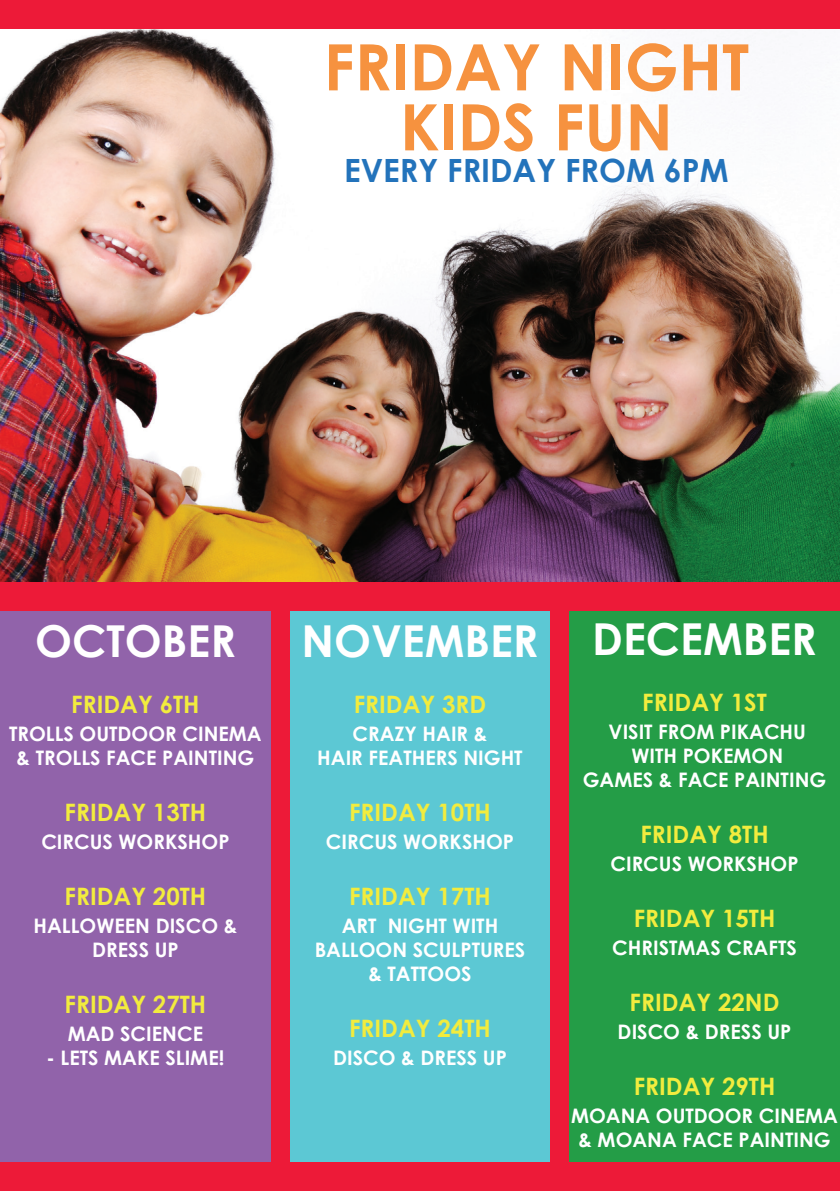
<style>
.page{position:relative;width:840px;height:1191px;background:#fff}
.page>*{position:absolute;margin:0;border:0;box-sizing:border-box;transform-origin:0 0}
.t1{font:700 64px/60px "Century Gothic";color:#f6923f;text-align:center}
.t2{font:700 44px "Century Gothic";color:#fff}
.t3{font:700 32px "Century Gothic";color:#2373bb}
.t4{font:700 24px "Century Gothic";color:#f2ec3e}
.t5{font:700 20px/24px "Century Gothic";color:#fff;text-align:center}
</style>
<div class="page">
<img style="left:0;top:28px;width:839px;height:554px">
<div style="left:0;top:607px;width:280px;height:584px;background:#9163aa"></div>
<div style="left:280px;top:607px;width:279px;height:584px;background:#5cc8d4"></div>
<div style="left:559px;top:607px;width:280px;height:584px;background:#249d47"></div>
<div style="left:271px;top:607px;width:18px;height:584px;background:#ed1a38"></div>
<div style="left:550px;top:602px;width:18px;height:589px;background:#ed1a38"></div>
<div style="left:0;top:582px;width:839px;height:29px;background:#ed1a38"></div>
<div style="left:0;top:0;width:839px;height:28px;background:#ed1a38"></div>
<div style="left:0;top:1162px;width:839px;height:29px;background:#ed1a38"></div>
<h1 class="t1" style="left:323px;top:34px;width:426px">FRIDAY NIGHT<br>KIDS FUN</h1>
<h3 class="t3" style="left:344px;top:146px;width:385px">EVERY FRIDAY FROM 6PM</h3>
<h2 class="t2" style="left:35px;top:607px;width:202px">OCTOBER</h2>
<p class="t4" style="left:71px;top:686px;width:130px">FRIDAY 6TH</p>
<p class="t5" style="left:9px;top:721px;width:254px">TROLLS OUTDOOR CINEMA &amp; TROLLS FACE PAINTING</p>
<p class="t4" style="left:65px;top:794px;width:143px">FRIDAY 13TH</p>
<p class="t5" style="left:41px;top:829px;width:189px">CIRCUS WORKSHOP</p>
<p class="t4" style="left:65px;top:878px;width:143px">FRIDAY 20TH</p>
<p class="t5" style="left:34px;top:913px;width:205px">HALLOWEEN DISCO &amp;<br>DRESS UP</p>
<p class="t4" style="left:65px;top:986px;width:143px">FRIDAY 27TH</p>
<p class="t5" style="left:68px;top:1021px;width:137px">MAD SCIENCE</p>
<p class="t5" style="left:47px;top:1045px;width:179px">- LETS MAKE SLIME!</p>
<h2 class="t2" style="left:301px;top:607px;width:238px">NOVEMBER</h2>
<p class="t4" style="left:353px;top:686px;width:134px">FRIDAY 3RD</p>
<p class="t5" style="left:317px;top:721px;width:207px">CRAZY HAIR &amp;<br>HAIR FEATHERS NIGHT</p>
<p class="t4" style="left:349px;top:794px;width:143px">FRIDAY 10TH</p>
<p class="t5" style="left:326px;top:829px;width:189px">CIRCUS WORKSHOP</p>
<p class="t4" style="left:349px;top:878px;width:143px">FRIDAY 17TH</p>
<p class="t5" style="left:314px;top:913px;width:212px">ART NIGHT WITH<br>BALLOON SCULPTURES &amp; TATTOOS</p>
<p class="t4" style="left:349px;top:1010px;width:143px">FRIDAY 24TH</p>
<p class="t5" style="left:333px;top:1045px;width:175px">DISCO &amp; DRESS UP</p>
<h2 class="t2" style="left:592px;top:605px;width:226px">DECEMBER</h2>
<p class="t4" style="left:642px;top:684px;width:126px">FRIDAY 1ST</p>
<p class="t5" style="left:582px;top:719px;width:245px">VISIT FROM PIKACHU<br>WITH POKEMON<br>GAMES &amp; FACE PAINTING</p>
<p class="t4" style="left:640px;top:816px;width:130px">FRIDAY 8TH</p>
<p class="t5" style="left:610px;top:851px;width:189px">CIRCUS WORKSHOP</p>
<p class="t4" style="left:633px;top:900px;width:143px">FRIDAY 15TH</p>
<p class="t5" style="left:612px;top:935px;width:186px">CHRISTMAS CRAFTS</p>
<p class="t4" style="left:629px;top:984px;width:151px">FRIDAY 22ND</p>
<p class="t5" style="left:617px;top:1019px;width:175px">DISCO &amp; DRESS UP</p>
<p class="t4" style="left:633px;top:1068px;width:143px">FRIDAY 29TH</p>
<p class="t5" style="left:570px;top:1103px;width:268px">MOANA OUTDOOR CINEMA &amp; MOANA FACE PAINTING</p>
</div>
